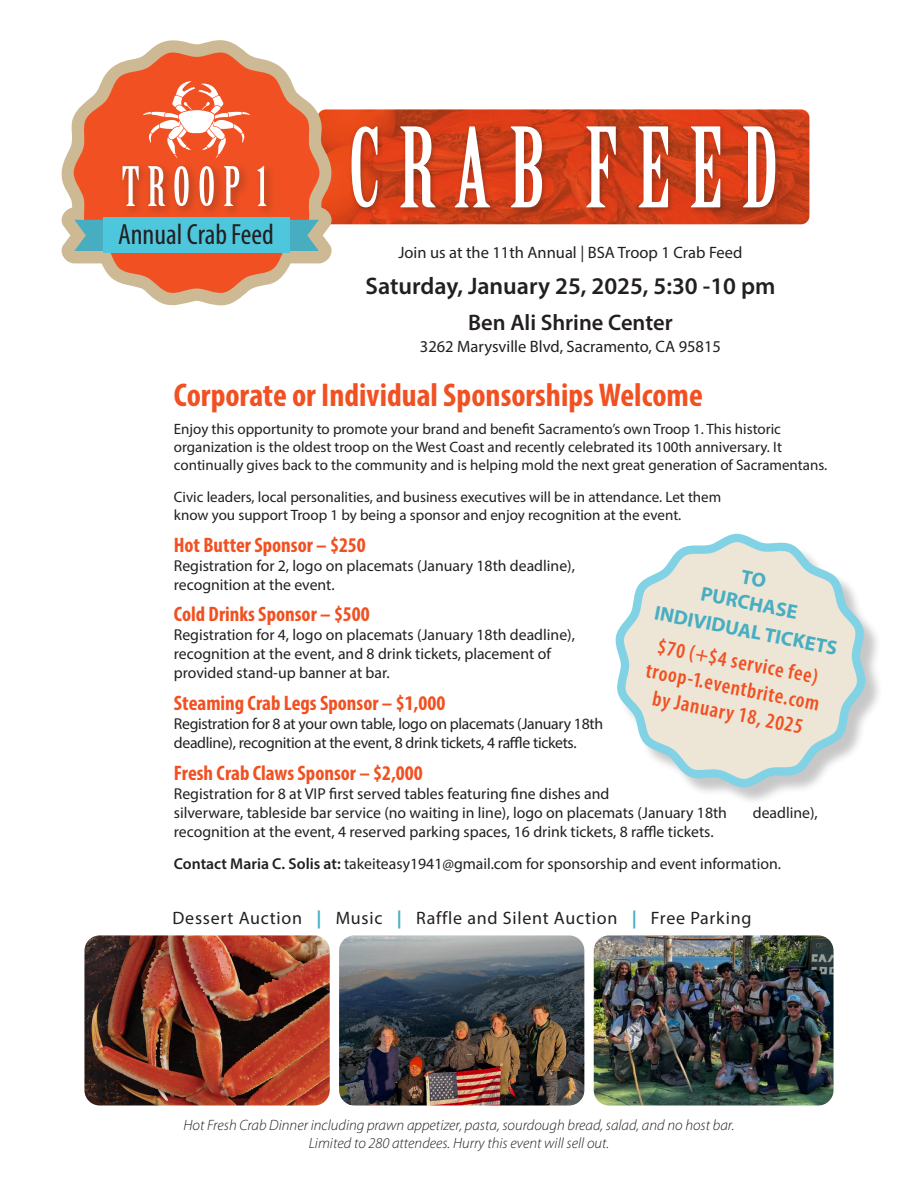
<style>
.page{position:relative;width:918px;height:1188px;background:#fff}
.page>*{position:absolute;margin:0;border:0;box-sizing:border-box;transform-origin:0 0}
.t1{font:700 condensed 33px "Myriad Pro";color:#f15122}
.t2{font:condensed 29.4px "Myriad Pro";color:#231f20}
.t3{font:600 24px "Myriad Pro";color:#231f20}
.t4{font:600 22.5px "Myriad Pro";color:#231f20}
.t5{font:600 condensed 21.6px "Myriad Pro";color:#f15122}
.t6{font:700 condensed 21px "Myriad Pro";color:#f15122}
.t7{font:700 20.1px "Myriad Pro";color:#47aec2}
.t8{font:18px "Myriad Pro";letter-spacing:.04em;color:#231f20}
.t9{font:16.5px "Myriad Pro";color:#231f20}
.t10{font:15.75px/18.9px "Myriad Pro";color:#231f20}
.t11{font:15.75px/18.9px "Myriad Pro";letter-spacing:-.02em;color:#231f20}
.t12{font:15px/18px "Myriad Pro";color:#231f20}
.t13{font:italic 300 15px "Myriad Pro";color:#231f20}
.s1{font-weight:600}
.s2{font-weight:700;color:#47aec2}
</style>
<div class="page">
<svg style="left:318px;top:110px;width:491px;height:114px;background:#d14018"></svg>
<div style="left:348px;top:123px;width:435px;height:92px;background:#231f20;opacity:.35"></div>
<svg style="left:352px;top:126px;width:423px;height:81px"></svg>
<svg style="left:61px;top:40px;width:274px;height:266px"></svg>
<svg style="left:74px;top:51px;width:245px;height:244px;fill:#f15122"></svg>
<svg style="left:143px;top:81px;width:107px;height:78px"></svg>
<svg style="left:289px;top:220px;width:30px;height:31px"></svg>
<svg style="left:74px;top:220px;width:29px;height:31px"></svg>
<div style="left:103px;top:217px;width:186px;height:36px;background:#4ec6dc"></div>
<div style="left:118px;top:161px;width:159px;height:56px;background:#231f20;opacity:.35"></div>
<svg style="left:123px;top:166px;width:143px;height:40px"></svg>
<div style="left:618px;top:536px;width:265px;height:269px;background:#231f20;opacity:.25"></div>
<svg style="left:615px;top:533px;width:256px;height:259px"></svg>
<img style="left:84px;top:935px;width:246px;height:171px">
<img style="left:594px;top:935px;width:240px;height:171px">
<img style="left:339px;top:935px;width:245px;height:171px">
<svg style="left:741px;top:570px;width:26px;height:18px"></svg>
<p class="t2" style="left:118px;top:217px;width:157px">Annual Crab Feed</p>
<p class="t9" style="left:398px;top:243px;width:346px">Join us at the 11th Annual | BSA Troop 1 Crab Feed</p>
<p class="t3" style="left:365px;top:270px;width:411px">Saturday, January 25, 2025, 5:30 -10 pm</p>
<p class="t4" style="left:468px;top:308px;width:206px">Ben Ali Shrine Center</p>
<p class="t9" style="left:420px;top:336px;width:303px">3262 Marysville Blvd, Sacramento, CA 95815</p>
<p class="t1" style="left:174px;top:374px;width:530px">Corporate or Individual Sponsorships Welcome</p>
<p class="t12" style="left:174px;top:420px;width:655px">Enjoy this opportunity to promote your brand and benefit Sacramento’s own Troop 1. This historic organization is the oldest troop on the West Coast and recently celebrated its 100th anniversary. It continually gives back to the community and is helping mold the next great generation of Sacramentans.</p>
<p class="t12" style="left:174px;top:487px;width:549px">Civic leaders, local personalities, and business executives will be in attendance. Let them</p>
<p class="t12" style="left:174px;top:505px;width:509px">know you support Troop 1 by being a sponsor and enjoy recognition at the event.</p>
<p class="t6" style="left:174px;top:532px;width:194px">Hot Butter Sponsor – $250</p>
<p class="t10" style="left:174px;top:556px;width:403px">Registration for 2, logo on placemats (January 18th deadline), recognition at the event.</p>
<p class="t6" style="left:174px;top:601px;width:197px">Cold Drinks Sponsor – $500</p>
<p class="t10" style="left:174px;top:625px;width:403px">Registration for 4, logo on placemats (January 18th deadline),</p>
<p class="t10" style="left:174px;top:644px;width:379px">recognition at the event, and 8 drink tickets, placement of</p>
<p class="t10" style="left:174px;top:663px;width:217px">provided stand-up banner at bar.</p>
<p class="t6" style="left:174px;top:690px;width:273px">Steaming Crab Legs Sponsor – $1,000</p>
<p class="t11" style="left:174px;top:714px;width:431px">Registration for 8 at your own table, logo on placemats (January 18th deadline), recognition at the event, 8 drink tickets, 4 raffle tickets.</p>
<p class="t6" style="left:174px;top:760px;width:250px">Fresh Crab Claws Sponsor – $2,000</p>
<p class="t10" style="left:174px;top:784px;width:555px">Registration for 8 at VIP first served tables featuring fine dishes and<br>silverware, tableside bar service (no waiting in line), logo on placemats (January 18th</p>
<p class="t7" style="left:704px;top:581px;width:100px;rotate:11deg">PURCHASE</p>
<p class="t7" style="left:657px;top:600px;width:187px;rotate:11deg">INDIVIDUAL TICKETS</p>
<p class="t5" style="left:660px;top:633px;width:165px;rotate:11deg">$70 (+$4 service fee)</p>
<p class="t5" style="left:649px;top:657px;width:178px;rotate:11deg">troop-1.eventbrite.com</p>
<p class="t5" style="left:655px;top:685px;width:154px;rotate:11deg">by January 18, 2025</p>
<p class="t10" style="left:753px;top:803px;width:67px">deadline),</p>
<p class="t10" style="left:174px;top:822px;width:541px">recognition at the event, 4 reserved parking spaces, 16 drink tickets, 8 raffle tickets.</p>
<p class="t10" style="left:174px;top:854px;width:609px"><span class="s1">Contact Maria C. Solis at:</span> takeiteasy1941@gmail.com for sponsorship and event information.</p>
<p class="t8" style="left:173px;top:907px;width:580px">Dessert Auction <span class="s2">|</span> Music <span class="s2">|</span> Raffle and Silent Auction <span class="s2">|</span> Free Parking</p>
<p class="t13" style="left:183px;top:1116px;width:553px">Hot Fresh Crab Dinner including prawn appetizer, pasta, sourdough bread, salad, and no host bar.</p>
<p class="t13" style="left:309px;top:1134px;width:302px">Limited to 280 attendees. Hurry this event will sell out.</p>
</div>
